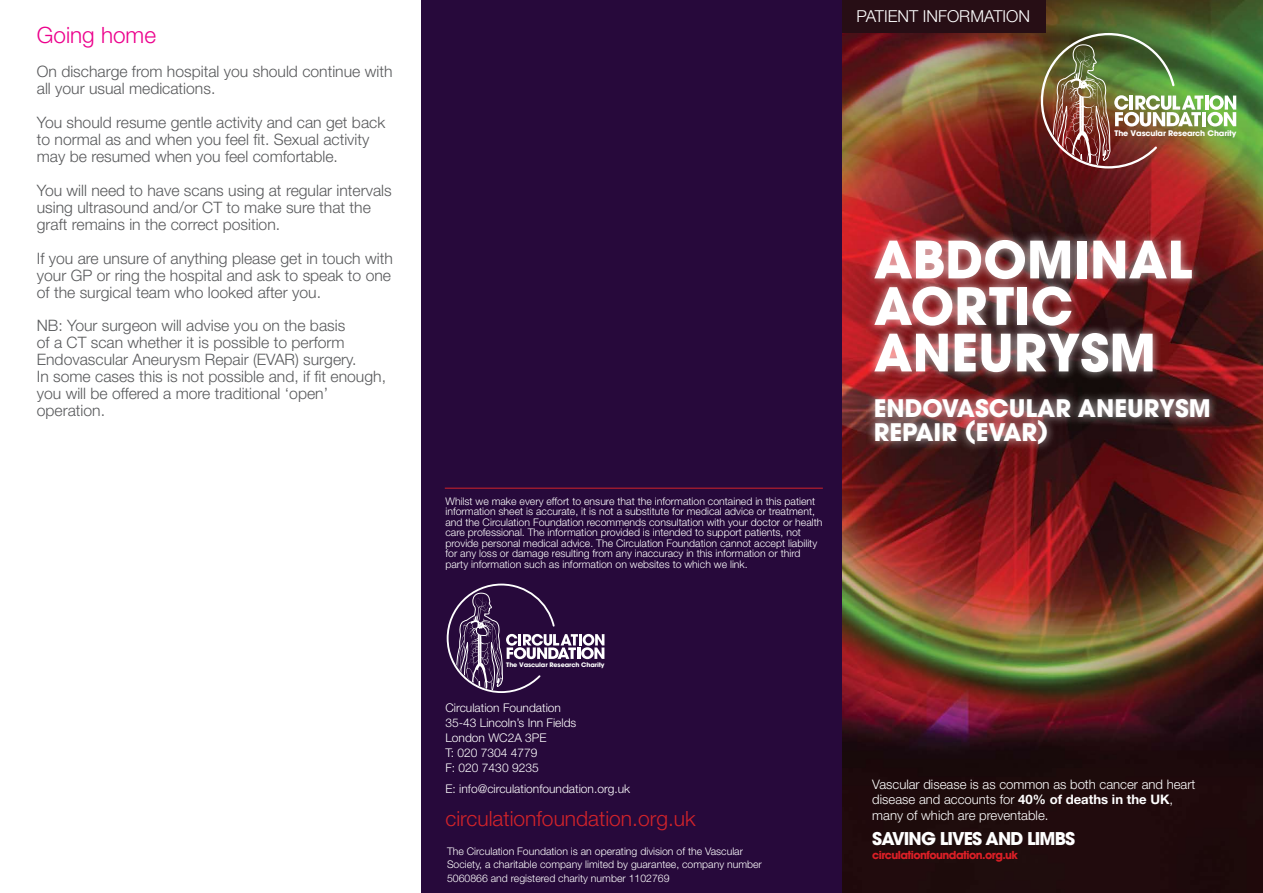
<style>
.page{position:relative;width:1263px;height:893px;background:#fff}
.page>*{position:absolute;margin:0;border:0;box-sizing:border-box;transform-origin:0 0}
.t1{font:700 51px/46.5px "Avant Garde";color:#fff}
.t2{font:700 24px/24px "Avant Garde";color:#fff}
.t3{font:300 22.5px "Helvetica Neue";color:#ec008c}
.t4{font:300 21px "Helvetica Neue";color:#d2232a}
.t5{font:700 17.55px "Avant Garde";letter-spacing:-.05em;color:#fff}
.t6{font:300 16.5px "Helvetica Neue";color:#fff}
.t7{font:300 15.75px/17px "Helvetica Neue";color:#58595b}
.t8{font:300 13.2px/15.8px "Helvetica Neue";color:#fff}
.t9{font:300 12px/15px "Helvetica Neue";color:#fff}
.t10{font:700 10.95px "Avant Garde";letter-spacing:-.05em;color:#db1f26}
.t11{font:300 10.5px/10.5px "Helvetica Neue";color:#fff}
.t12{font:700 7.65px "Avant Garde";letter-spacing:-.02em;color:#fff;scale:1.04 1}
.t13{font:700 6.15px "Avant Garde";letter-spacing:-.02em;color:#fff;scale:1.04 1}
.s1{font-weight:700}
</style>
<div class="page">
<img style="left:842px;top:0;width:421px;height:893px">
<img style="left:1040px;top:32px;width:196px;height:138px">
<div style="left:842px;top:0;width:203px;height:33px;background:#270e15"></div>
<div style="left:864px;top:230px;width:353px;height:222px;background:#fff;opacity:.75"></div>
<div style="left:421px;top:0;width:421px;height:893px;background:#27093b"></div>
<svg style="left:446px;top:583px;width:158px;height:110px"></svg>
<hr style="left:445px;top:488px;width:378px;height:1px;background:#d2232a">
<h3 class="t3" style="left:37px;top:22px;width:121px">Going home</h3>
<h3 class="t7" style="left:37px;top:63px;width:357px">On discharge from hospital you should continue with all your usual medications.</h3>
<h3 class="t7" style="left:37px;top:114px;width:350px">You should resume gentle activity and can get back to normal as and when you feel fit. Sexual activity may be resumed when you feel comfortable.</h3>
<h3 class="t7" style="left:37px;top:181px;width:356px">You will need to have scans using at regular intervals using ultrasound and/or CT to make sure that the graft remains in the correct position.</h3>
<h3 class="t7" style="left:37px;top:249px;width:357px;text-align:justify">If you are unsure of anything please get in touch with your GP or ring the hospital and ask to speak to one of the surgical team who looked after you.</h3>
<p class="t7" style="left:37px;top:317px;width:351px">NB: Your surgeon will advise you on the basis<br>of a CT scan whether it is possible to perform Endovascular Aneurysm Repair (EVAR) surgery.<br>In some cases this is not possible and, if fit enough, you will be offered a more traditional ‘open’ operation.</p>
<h3 class="t6" style="left:856px;top:6px;width:175px">PATIENT INFORMATION</h3>
<p class="t11" style="left:445px;top:495px;width:378px">Whilst we make every effort to ensure that the information contained in this patient information sheet is accurate, it is not a substitute for medical advice or treatment, and the Circulation Foundation recommends consultation with your doctor or health care professional. The information provided is intended to support patients, not provide personal medical advice. The Circulation Foundation cannot accept liability for any loss or damage resulting from any inaccuracy in this information or third party information such as information on websites to which we link.</p>
<p class="t13" style="left:506px;top:661px;width:96px">The Vascular Research Charity</p>
<p class="t9" style="left:445px;top:700px;width:132px">Circulation Foundation<br>35-43 Lincoln’s Inn Fields<br>London WC2A 3PE<br>T: 020 7304 4779<br>F: 020 7430 9235</p>
<p class="t9" style="left:445px;top:781px;width:186px">E: info@circulationfoundation.org.uk</p>
<h3 class="t4" style="left:445px;top:806px;width:252px">circulationfoundation.org.uk</h3>
<p class="t11" style="left:447px;top:844px;width:316px;line-height:13.5px">The Circulation Foundation is an operating division of the Vascular<br>Society, a charitable company limited by guarantee, company number<br>5060866 and registered charity number 1102769</p>
<p class="t12" style="left:1114px;top:129px;width:119px">The Vascular Research Charity</p>
<h1 class="t1" style="left:874px;top:236px;width:320px">ABDOMINAL<br>AORTIC<br>ANEURYSM</h1>
<h2 class="t2" style="left:874px;top:396px;width:338px">ENDOVASCULAR ANEURYSM<br>REPAIR (EVAR)</h2>
<p class="t8" style="left:872px;top:776px;width:325px">Vascular disease is as common as both cancer and heart disease and accounts for <span class="s1">40% of deaths in the UK</span>, many of which are preventable.</p>
<h3 class="t5" style="left:872px;top:828px;width:204px">SAVING LIVES AND LIMBS</h3>
<p class="t10" style="left:872px;top:848px;width:147px">circulationfoundation.org.uk</p>
</div>
